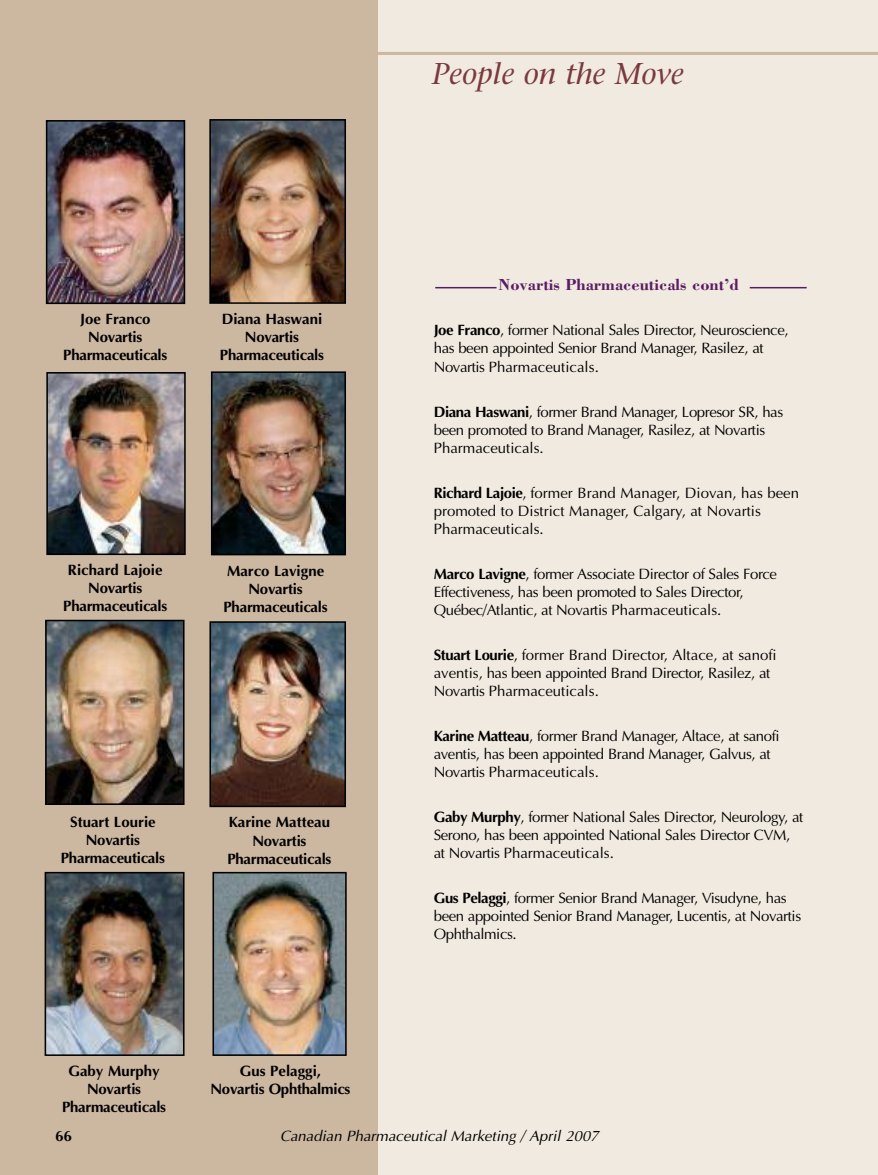
<style>
.page{position:relative;width:878px;height:1175px;background:#fff}
.page>*{position:absolute;margin:0;border:0;box-sizing:border-box;transform-origin:0 0}
.t1{font:italic 30px "Stone Serif";color:#7a3a3e}
.t2{font:700 16.5px "Bodoni";color:#5a1c64}
.t3{font:15px/18px "Optima";letter-spacing:-.03em;color:#000}
.t4{font:700 15px/18px "Optima";letter-spacing:-.015em;color:#000;text-align:center}
.t5{font:15px/18px "Optima";color:#000}
.t6{font:italic 15px "Optima";color:#000}
.s1{font-weight:700}
</style>
<div class="page">
<div style="left:351px;top:0;width:527px;height:1174px;background:#f1eae0"></div>
<div style="left:0;top:0;width:377px;height:1174px;background:#ccb7a1"></div>
<hr style="left:0;top:52px;width:878px;height:3px;background:#ccb7a1">
<img style="left:49px;top:123px;width:133px;height:178px">
<div style="left:46px;top:120px;width:139px;height:184px;border:2px solid #000"></div>
<img style="left:212px;top:122px;width:131px;height:179px">
<div style="left:209px;top:119px;width:137px;height:185px;border:2px solid #000"></div>
<img style="left:212px;top:624px;width:131px;height:180px">
<div style="left:209px;top:621px;width:137px;height:186px;border:2px solid #000"></div>
<img style="left:48px;top:875px;width:133px;height:178px">
<div style="left:45px;top:872px;width:139px;height:184px;border:2px solid #000"></div>
<img style="left:48px;top:623px;width:133px;height:179px">
<div style="left:45px;top:620px;width:139px;height:185px;border:2px solid #000"></div>
<img style="left:49px;top:375px;width:134px;height:177px">
<div style="left:46px;top:372px;width:140px;height:183px;border:2px solid #000"></div>
<img style="left:215px;top:875px;width:129px;height:177px">
<div style="left:212px;top:872px;width:135px;height:183px;border:2px solid #000"></div>
<img style="left:214px;top:374px;width:129px;height:178px">
<div style="left:211px;top:371px;width:135px;height:184px;border:2px solid #000"></div>
<hr style="left:435px;top:287px;width:61px;height:1px;background:#5a1c64">
<hr style="left:749px;top:287px;width:57px;height:1px;background:#5a1c64">
<p class="t4" style="left:63px;top:310px;width:106px">Joe Franco<br>Novartis<br>Pharmaceuticals</p>
<p class="t4" style="left:220px;top:310px;width:106px">Diana Haswani<br>Novartis<br>Pharmaceuticals</p>
<p class="t4" style="left:63px;top:561px;width:106px">Richard Lajoie<br>Novartis<br>Pharmaceuticals</p>
<p class="t4" style="left:223px;top:561px;width:106px">Marco Lavigne<br>Novartis<br>Pharmaceuticals</p>
<p class="t4" style="left:61px;top:812px;width:106px">Stuart Lourie<br>Novartis<br>Pharmaceuticals</p>
<p class="t4" style="left:227px;top:813px;width:106px">Karine Matteau<br>Novartis<br>Pharmaceuticals</p>
<p class="t4" style="left:62px;top:1062px;width:106px">Gaby Murphy<br>Novartis<br>Pharmaceuticals</p>
<p class="t4" style="left:210px;top:1062px;width:141px">Gus Pelaggi,<br>Novartis Ophthalmics</p>
<h1 class="t1" style="left:432px;top:62px;width:253px">People on the Move</h1>
<p class="t2" style="left:498px;top:275px;width:242px">Novartis Pharmaceuticals cont’d</p>
<p class="t3" style="left:434px;top:321px;width:356px"><span class="s1">Joe Franco</span>, former National Sales Director, Neuroscience, has been appointed Senior Brand Manager, Rasilez, at<br>Novartis Pharmaceuticals.</p>
<p class="t3" style="left:434px;top:402px;width:351px"><span class="s1">Diana Haswani</span>, former Brand Manager, Lopresor SR, has been promoted to Brand Manager, Rasilez, at Novartis<br>Pharmaceuticals.</p>
<p class="t5" style="left:434px;top:483px;width:367px"><span class="s1">Richard Lajoie</span>, former Brand Manager, Diovan, has been promoted to District Manager, Calgary, at Novartis<br>Pharmaceuticals.</p>
<p class="t3" style="left:434px;top:564px;width:345px"><span class="s1">Marco Lavigne</span>, former Associate Director of Sales Force<br>Effectiveness, has been promoted to Sales Director,<br>Québec/Atlantic, at Novartis Pharmaceuticals.</p>
<p class="t5" style="left:434px;top:645px;width:344px"><span class="s1">Stuart Lourie</span>, former Brand Director, Altace, at sanofi aventis, has been appointed Brand Director, Rasilez, at<br>Novartis Pharmaceuticals.</p>
<p class="t3" style="left:434px;top:726px;width:347px"><span class="s1">Karine Matteau</span>, former Brand Manager, Altace, at sanofi aventis, has been appointed Brand Manager, Galvus, at<br>Novartis Pharmaceuticals.</p>
<p class="t3" style="left:434px;top:807px;width:371px"><span class="s1">Gaby Murphy</span>, former National Sales Director, Neurology, at<br>Serono, has been appointed National Sales Director CVM, at Novartis Pharmaceuticals.</p>
<p class="t3" style="left:434px;top:888px;width:369px"><span class="s1">Gus Pelaggi</span>, former Senior Brand Manager, Visudyne, has been appointed Senior Brand Manager, Lucentis, at Novartis<br>Ophthalmics.</p>
<p class="t4" style="left:56px;top:1126px;width:18px">66</p>
<p class="t6" style="left:280px;top:1126px;width:320px">Canadian Pharmaceutical Marketing / April 2007</p>
</div>
